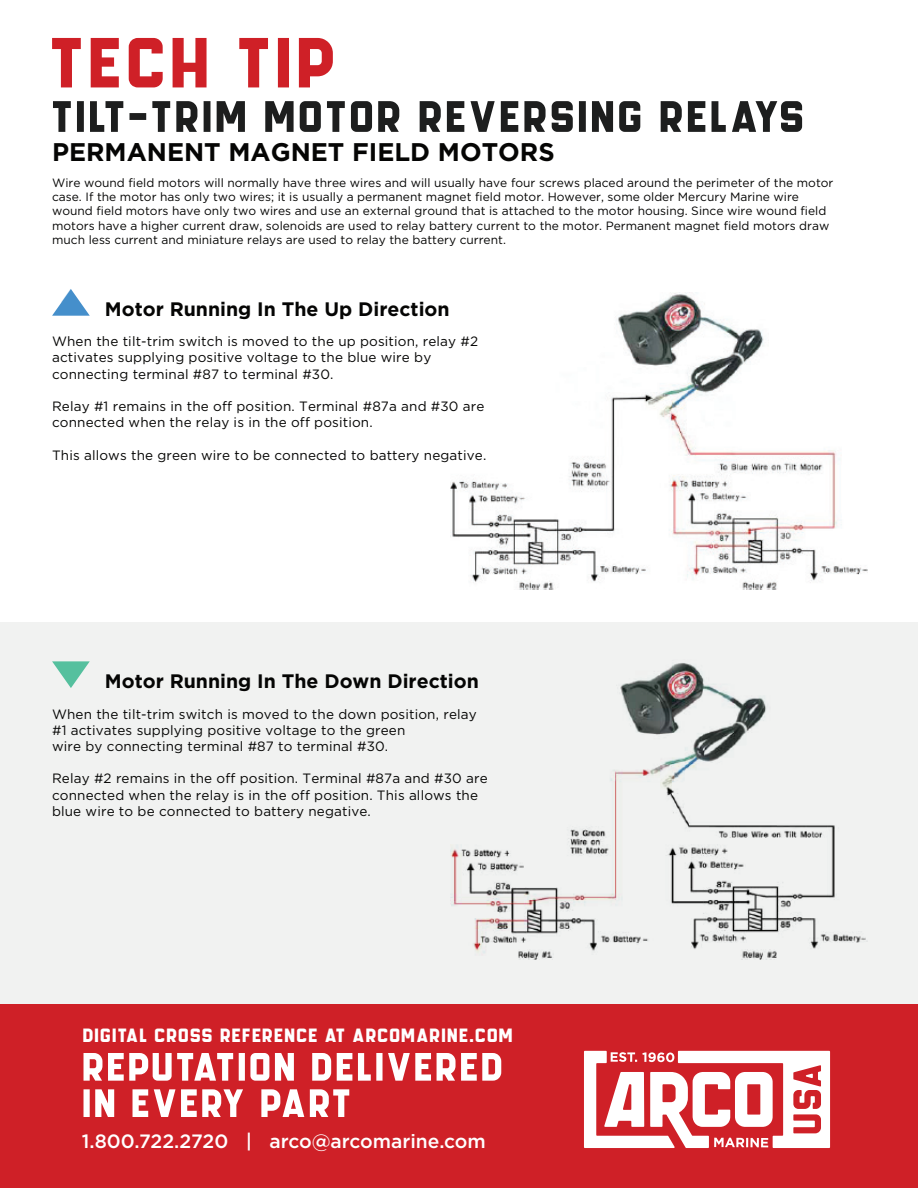
<style>
.page{position:relative;width:918px;height:1188px;background:#fff}
.page>*{position:absolute;margin:0;border:0;box-sizing:border-box;transform-origin:0 0}
.t1{font:99px "GROCHES";color:#cf2027}
.t2{font:61.5px "GROCHES";color:#1d1e1e}
.t3{font:55.35px "GROCHES";color:#fff}
.t4{font:26.85px "GROCHES";color:#fff}
.t5{font:700 25.5px "Gotham";color:#050504}
.t6{font:700 19.5px "Gotham";color:#050504}
.t7{font:500 19.2px "Gotham";color:#fff}
.t8{font:13.5px/16.2px "Gotham";letter-spacing:.01em;color:#050504}
.t9{font:12px/14.4px "Gotham";color:#050504}
</style>
<div class="page">
<div style="left:0;top:622px;width:918px;height:382px;background:#f1f2f1"></div>
<img style="left:451px;top:663px;width:416px;height:297px">
<img style="left:451px;top:292px;width:416px;height:298px">
<div style="left:0;top:1004px;width:918px;height:184px;background:#cf2027"></div>
<svg style="left:584px;top:1051px;width:246px;height:97px"></svg>
<svg style="left:52px;top:289px;width:38px;height:27px"></svg>
<svg style="left:52px;top:661px;width:38px;height:27px"></svg>
<h1 class="t1" style="left:52px;top:20px;width:292px">TECH TIP</h1>
<h2 class="t2" style="left:53px;top:90px;width:757px">TILT-TRIM MOTOR REVERSING RELAYS</h2>
<h3 class="t5" style="left:52px;top:137px;width:504px">PERMANENT MAGNET FIELD MOTORS</h3>
<p class="t9" style="left:52px;top:175px;width:783px">Wire wound field motors will normally have three wires and will usually have four screws placed around the perimeter of the motor case. If the motor has only two wires; it is usually a permanent magnet field motor. However, some older Mercury Marine wire wound field motors have only two wires and use an external ground that is attached to the motor housing. Since wire wound field motors have a higher current draw, solenoids are used to relay battery current to the motor. Permanent magnet field motors draw much less current and miniature relays are used to relay the battery current.</p>
<h3 class="t6" style="left:105px;top:298px;width:346px">Motor Running In The Up Direction</h3>
<p class="t8" style="left:52px;top:333px;width:428px">When the tilt-trim switch is moved to the up position, relay #2 activates supplying positive voltage to the blue wire by connecting terminal #87 to terminal #30.</p>
<p class="t8" style="left:52px;top:398px;width:434px">Relay #1 remains in the off position. Terminal #87a and #30 are connected when the relay is in the off position.</p>
<p class="t8" style="left:52px;top:447px;width:436px">This allows the green wire to be connected to battery negative.</p>
<h3 class="t6" style="left:105px;top:670px;width:376px">Motor Running In The Down Direction</h3>
<p class="t8" style="left:52px;top:706px;width:426px">When the tilt-trim switch is moved to the down position, relay #1 activates supplying positive voltage to the green<br>wire by connecting terminal #87 to terminal #30.</p>
<p class="t8" style="left:52px;top:770px;width:437px">Relay #2 remains in the off position. Terminal #87a and #30 are connected when the relay is in the off position. This allows the blue wire to be connected to battery negative.</p>
<h3 class="t4" style="left:83px;top:1024px;width:433px">DIGITAL CROSS REFERENCE AT ARCOMARINE.COM</h3>
<h3 class="t3" style="left:84px;top:1043px;width:425px">REPUTATION DELIVERED</h3>
<h3 class="t3" style="left:84px;top:1079px;width:273px">IN EVERY PART</h3>
<h3 class="t7" style="left:82px;top:1130px;width:405px">1.800.722.2720 | arco@arcomarine.com</h3>
</div>
